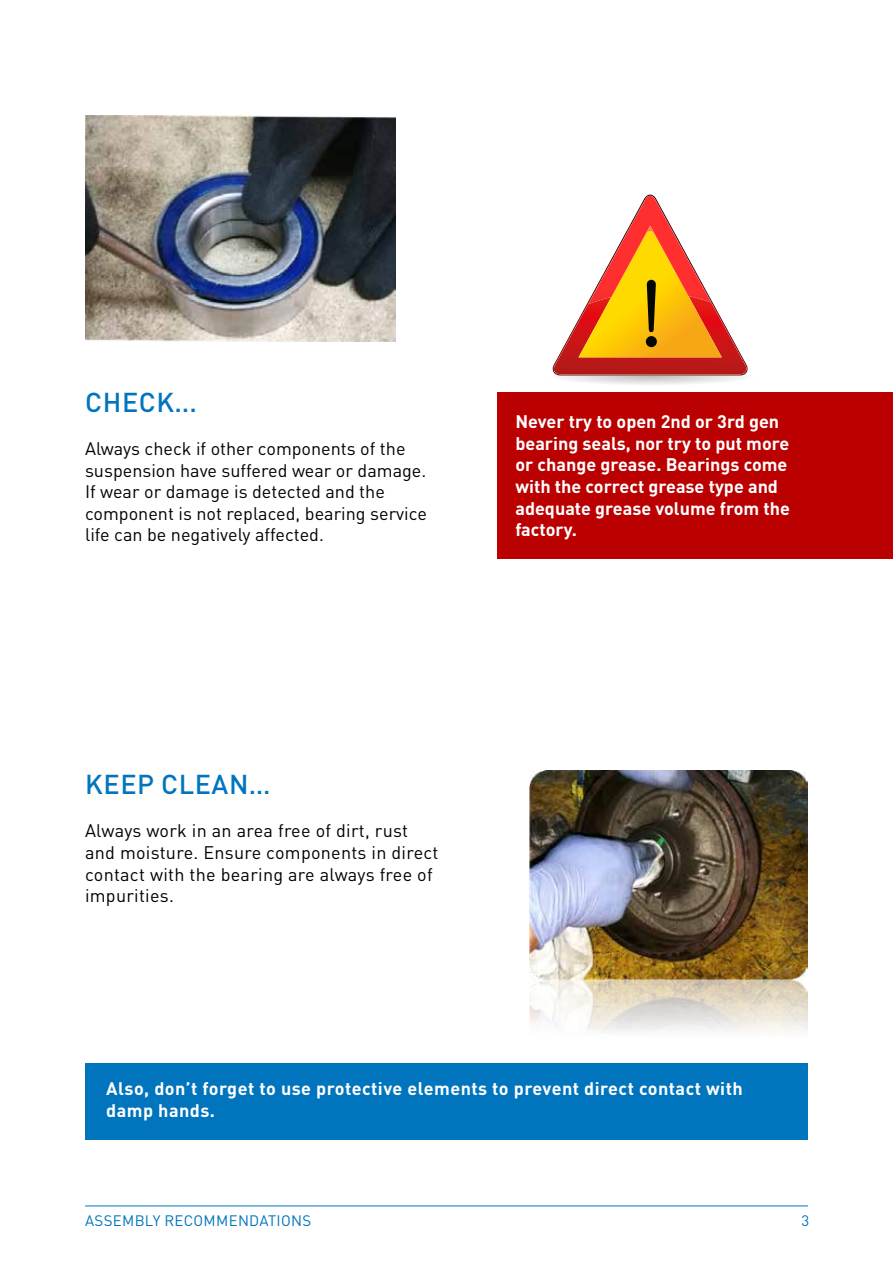
<style>
.page{position:relative;width:893px;height:1263px;background:#fff}
.page>*{position:absolute;margin:0;border:0;box-sizing:border-box;transform-origin:0 0}
.t1{font:500 27px "DIN Pro";letter-spacing:.02em;color:#0075be}
.t2{font:18px/21.6px "DIN Pro";color:#000}
.t3{font:700 18px/21.6px "DIN Pro";color:#fff}
.t4{font:700 18px/21.6px "DIN Pro";letter-spacing:.025em;color:#fff}
.t5{font:15px "DIN Pro";letter-spacing:.02em;color:#0075be}
</style>
<div class="page">
<hr style="left:85px;top:1205px;width:723px;height:1px;background:#0075be">
<div style="left:497px;top:393px;width:396px;height:166px;background:#ba0000"></div>
<div style="left:85px;top:1063px;width:723px;height:77px;background:#0075be"></div>
<svg style="left:552px;top:195px;width:196px;height:190px"></svg>
<div style="left:646px;top:336px;width:11px;height:11px;background:#050805;border-radius:50%"></div>
<img style="left:530px;top:771px;width:278px;height:260px">
<img style="left:85px;top:115px;width:310px;height:227px">
<h1 class="t1" style="left:85px;top:380px;width:113px">CHECK...</h1>
<p class="t2" style="left:85px;top:436px;width:343px">Always check if other components of the suspension have suffered wear or damage.<br>If wear or damage is detected and the component is not replaced, bearing service life can be negatively affected.</p>
<p class="t3" style="left:515px;top:409px;width:276px">Never try to open 2nd or 3rd gen bearing seals, nor try to put more or change grease. Bearings come with the correct grease type and adequate grease volume from the factory.</p>
<h1 class="t1" style="left:85px;top:763px;width:187px">KEEP CLEAN…</h1>
<p class="t2" style="left:85px;top:818px;width:355px">Always work in an area free of dirt, rust and moisture. Ensure components in direct contact with the bearing are always free of impurities.</p>
<p class="t4" style="left:106px;top:1075px;width:638px">Also, don’t forget to use protective elements to prevent direct contact with damp hands.</p>
<p class="t5" style="left:85px;top:1208px;width:228px">ASSEMBLY RECOMMENDATIONS</p>
<p class="t5" style="left:801px;top:1208px;width:9px">3</p>
</div>
